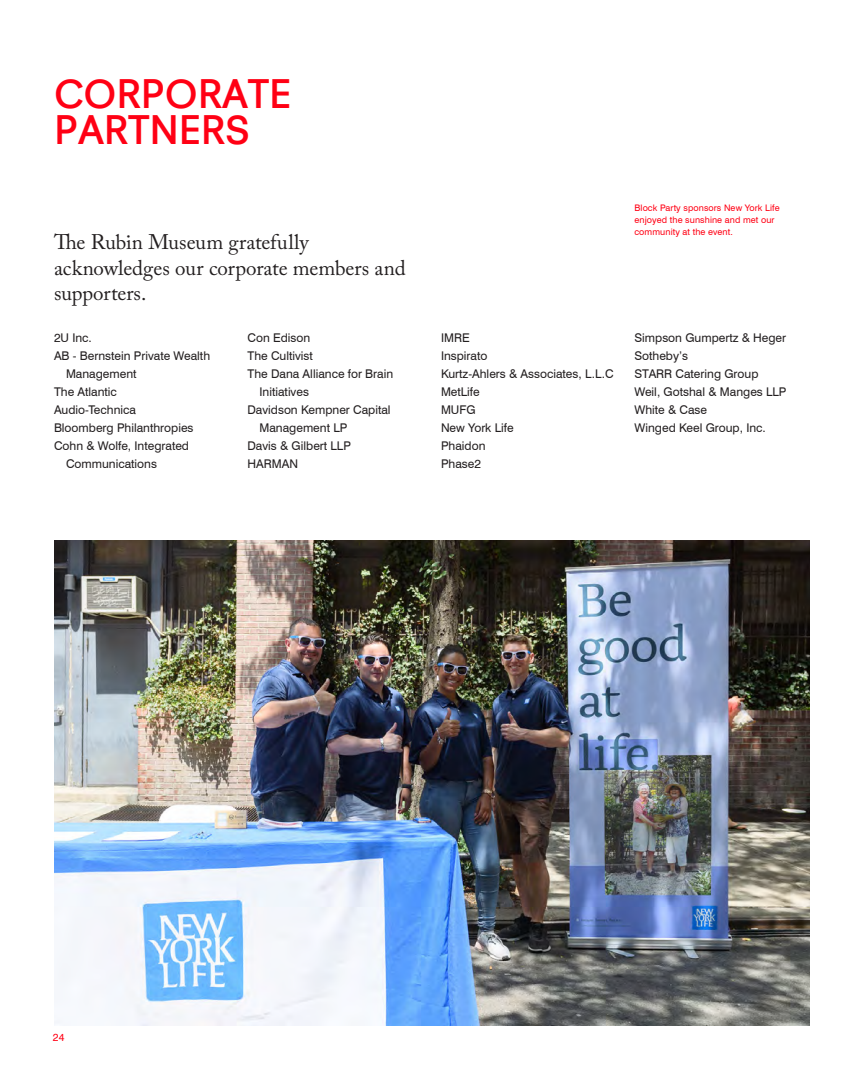
<style>
.page{position:relative;width:864px;height:1080px;background:#fff}
.page>*{position:absolute;margin:0;border:0;box-sizing:border-box;transform-origin:0 0}
.LARGE_HEADER_1{font:500 42px/36px "Neuzeit Office";letter-spacing:-.02em;color:#ff0014}
.List_--Small_title_n{font:21px/25.5px "Adobe Caslon Pro";letter-spacing:-.005em;color:#231f20}
.Event_Description{font:12px/18px "Swiss 721 BT";color:#231f20}
.t1{font:10.5px "Swiss 721 BT";color:#ff0014}
.t2{font:9px/12px "Swiss 721 BT";letter-spacing:.01em;color:#ff0014}
</style>
<div class="page">
<img style="left:54px;top:540px;width:756px;height:486px">
<p class="LARGE_HEADER_1" style="left:54px;top:76px;width:239px">CORPORATE<br>PARTNERS</p>
<p class="List_--Small_title_n" style="left:54px;top:229px;width:353px">The Rubin Museum gratefully acknowledges our corporate members and supporters.</p>
<p class="Event_Description" style="left:54px;top:329px;width:39px">2U Inc.</p>
<p class="Event_Description" style="left:54px;top:347px;width:158px">AB - Bernstein Private Wealth</p>
<p class="Event_Description" style="left:66px;top:365px;width:72px">Management</p>
<p class="Event_Description" style="left:54px;top:383px;width:64px">The Atlantic</p>
<p class="Event_Description" style="left:54px;top:401px;width:83px">Audio-Technica</p>
<p class="Event_Description" style="left:54px;top:419px;width:141px">Bloomberg Philanthropies</p>
<p class="Event_Description" style="left:54px;top:437px;width:137px">Cohn &amp; Wolfe, Integrated</p>
<p class="Event_Description" style="left:66px;top:455px;width:93px">Communications</p>
<p class="Event_Description" style="left:248px;top:329px;width:64px">Con Edison</p>
<p class="Event_Description" style="left:248px;top:347px;width:67px">The Cultivist</p>
<p class="Event_Description" style="left:248px;top:365px;width:147px">The Dana Alliance for Brain</p>
<p class="Event_Description" style="left:260px;top:383px;width:51px">Initiatives</p>
<p class="Event_Description" style="left:247px;top:401px;width:145px">Davidson Kempner Capital</p>
<p class="Event_Description" style="left:260px;top:419px;width:89px">Management LP</p>
<p class="Event_Description" style="left:248px;top:437px;width:105px">Davis &amp; Gilbert LLP</p>
<p class="Event_Description" style="left:248px;top:455px;width:52px">HARMAN</p>
<p class="t2" style="left:634px;top:202px;width:147px">Block Party sponsors New York Life enjoyed the sunshine and met our community at the event.</p>
<p class="Event_Description" style="left:441px;top:329px;width:174px">IMRE<br>Inspirato<br>Kurtz-Ahlers &amp; Associates, L.L.C<br>MetLife<br>MUFG<br>New York Life<br>Phaidon<br>Phase2</p>
<p class="Event_Description" style="left:635px;top:329px;width:154px">Simpson Gumpertz &amp; Heger<br>Sotheby’s<br>STARR Catering Group<br>Weil, Gotshal &amp; Manges LLP<br>White &amp; Case<br>Winged Keel Group, Inc.</p>
<p class="t1" style="left:53px;top:1031px;width:13px">24</p>
</div>
